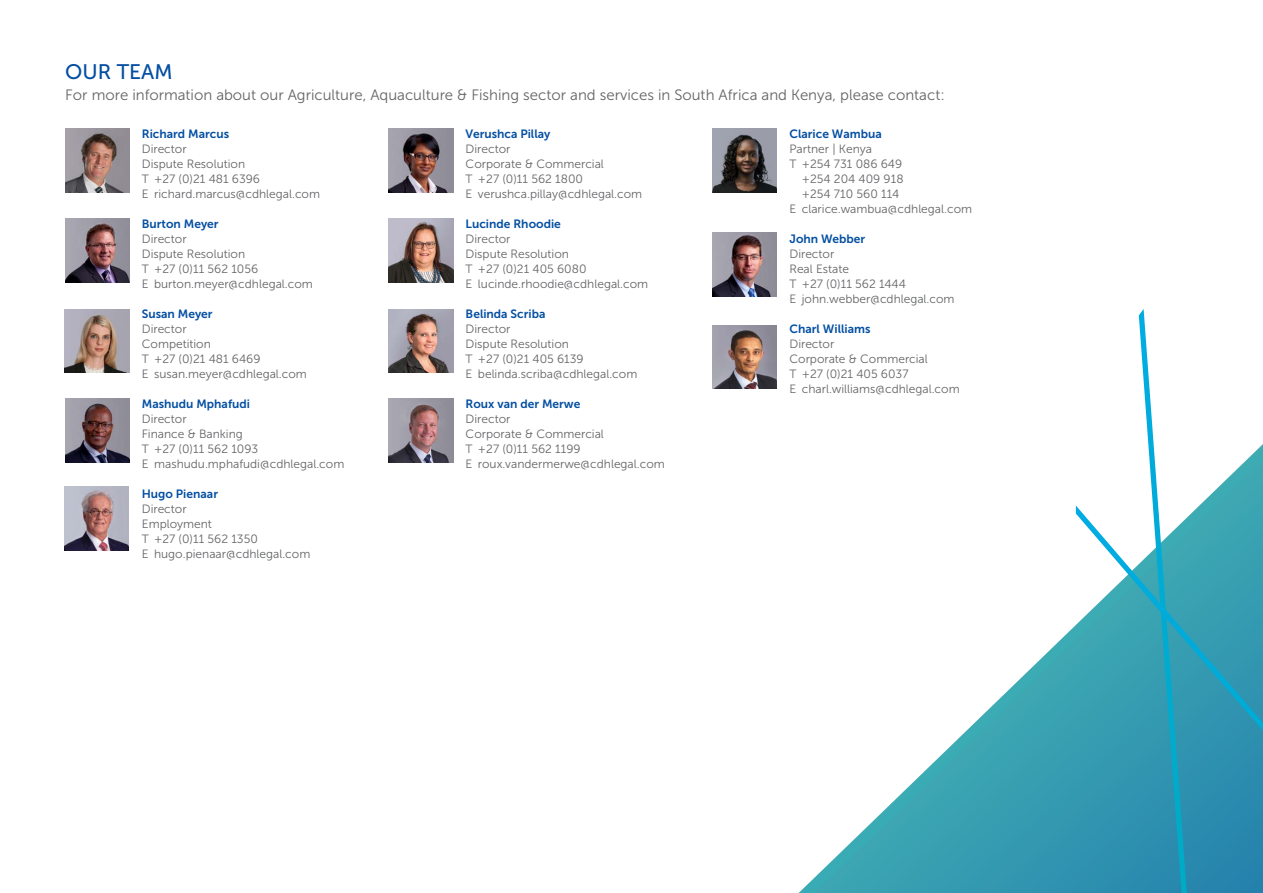
<style>
.page{position:relative;width:1263px;height:893px;background:#fff}
.page>*{position:absolute;margin:0;border:0;box-sizing:border-box;transform-origin:0 0}
.t1{font:21px "Museo Sans 500";color:#034ea2}
.t2{font:15px "Museo Sans 300";color:#636466}
.t3{font:12px/15px "Museo Sans 300";color:#636466}
.t4{font:12px "Museo Sans 700";color:#034ea2}
</style>
<div class="page">
<img style="left:65px;top:129px;width:65px;height:64px">
<img style="left:65px;top:219px;width:65px;height:64px">
<img style="left:64px;top:309px;width:66px;height:64px">
<img style="left:65px;top:399px;width:65px;height:63px">
<img style="left:64px;top:487px;width:65px;height:63px">
<img style="left:389px;top:219px;width:64px;height:64px">
<img style="left:389px;top:129px;width:64px;height:64px">
<img style="left:389px;top:309px;width:64px;height:64px">
<img style="left:389px;top:399px;width:64px;height:63px">
<img style="left:712px;top:129px;width:65px;height:64px">
<img style="left:712px;top:325px;width:65px;height:64px">
<img style="left:712px;top:232px;width:65px;height:64px">
<svg style="left:798px;top:506px;width:278px;height:387px"></svg>
<svg style="left:1076px;top:309px;width:187px;height:584px"></svg>
<h1 class="t1" style="left:65px;top:60px;width:109px">OUR TEAM</h1>
<p class="t2" style="left:65px;top:87px;width:881px">For more information about our Agriculture, Aquaculture &amp; Fishing sector and services in South Africa and Kenya, please contact:</p>
<p class="t4" style="left:142px;top:127px;width:89px">Richard Marcus</p>
<p class="t3" style="left:142px;top:141px;width:180px">Director<br>Dispute Resolution<br>T +27 (0)21 481 6396<br>E richard.marcus@cdhlegal.com</p>
<p class="t4" style="left:142px;top:217px;width:78px">Burton Meyer</p>
<p class="t3" style="left:142px;top:231px;width:173px">Director<br>Dispute Resolution<br>T +27 (0)11 562 1056<br>E burton.meyer@cdhlegal.com</p>
<p class="t4" style="left:142px;top:307px;width:72px">Susan Meyer</p>
<p class="t3" style="left:142px;top:321px;width:167px">Director<br>Competition<br>T +27 (0)21 481 6469<br>E susan.meyer@cdhlegal.com</p>
<p class="t4" style="left:142px;top:397px;width:110px">Mashudu Mphafudi</p>
<p class="t3" style="left:142px;top:411px;width:204px">Director<br>Finance &amp; Banking<br>T +27 (0)11 562 1093<br>E mashudu.mphafudi@cdhlegal.com</p>
<p class="t4" style="left:142px;top:487px;width:78px">Hugo Pienaar</p>
<p class="t3" style="left:142px;top:501px;width:170px">Director<br>Employment<br>T +27 (0)11 562 1350<br>E hugo.pienaar@cdhlegal.com</p>
<p class="t4" style="left:789px;top:127px;width:94px">Clarice Wambua</p>
<p class="t3" style="left:789px;top:141px;width:84px">Partner | Kenya</p>
<p class="t3" style="left:789px;top:156px;width:114px">T +254 731 086 649</p>
<p class="t3" style="left:802px;top:171px;width:103px">+254 204 409 918</p>
<p class="t3" style="left:802px;top:186px;width:99px">+254 710 560 114</p>
<p class="t3" style="left:789px;top:201px;width:184px">E clarice.wambua@cdhlegal.com</p>
<p class="t4" style="left:789px;top:232px;width:77px">John Webber</p>
<p class="t3" style="left:789px;top:246px;width:167px">Director<br>Real Estate<br>T +27 (0)11 562 1444<br>E john.webber@cdhlegal.com</p>
<p class="t4" style="left:789px;top:322px;width:83px">Charl Williams</p>
<p class="t3" style="left:789px;top:336px;width:172px">Director<br>Corporate &amp; Commercial<br>T +27 (0)21 405 6037<br>E charl.williams@cdhlegal.com</p>
<p class="t4" style="left:466px;top:127px;width:86px">Verushca Pillay</p>
<p class="t3" style="left:466px;top:141px;width:178px">Director<br>Corporate &amp; Commercial<br>T +27 (0)11 562 1800<br>E verushca.pillay@cdhlegal.com</p>
<p class="t4" style="left:466px;top:217px;width:97px">Lucinde Rhoodie</p>
<p class="t3" style="left:466px;top:231px;width:184px">Director<br>Dispute Resolution<br>T +27 (0)21 405 6080<br>E lucinde.rhoodie@cdhlegal.com</p>
<p class="t4" style="left:466px;top:307px;width:81px">Belinda Scriba</p>
<p class="t3" style="left:466px;top:321px;width:173px">Director<br>Dispute Resolution<br>T +27 (0)21 405 6139<br>E belinda.scriba@cdhlegal.com</p>
<p class="t4" style="left:466px;top:397px;width:116px">Roux van der Merwe</p>
<p class="t3" style="left:466px;top:411px;width:201px">Director<br>Corporate &amp; Commercial<br>T +27 (0)11 562 1199<br>E roux.vandermerwe@cdhlegal.com</p>
</div>
